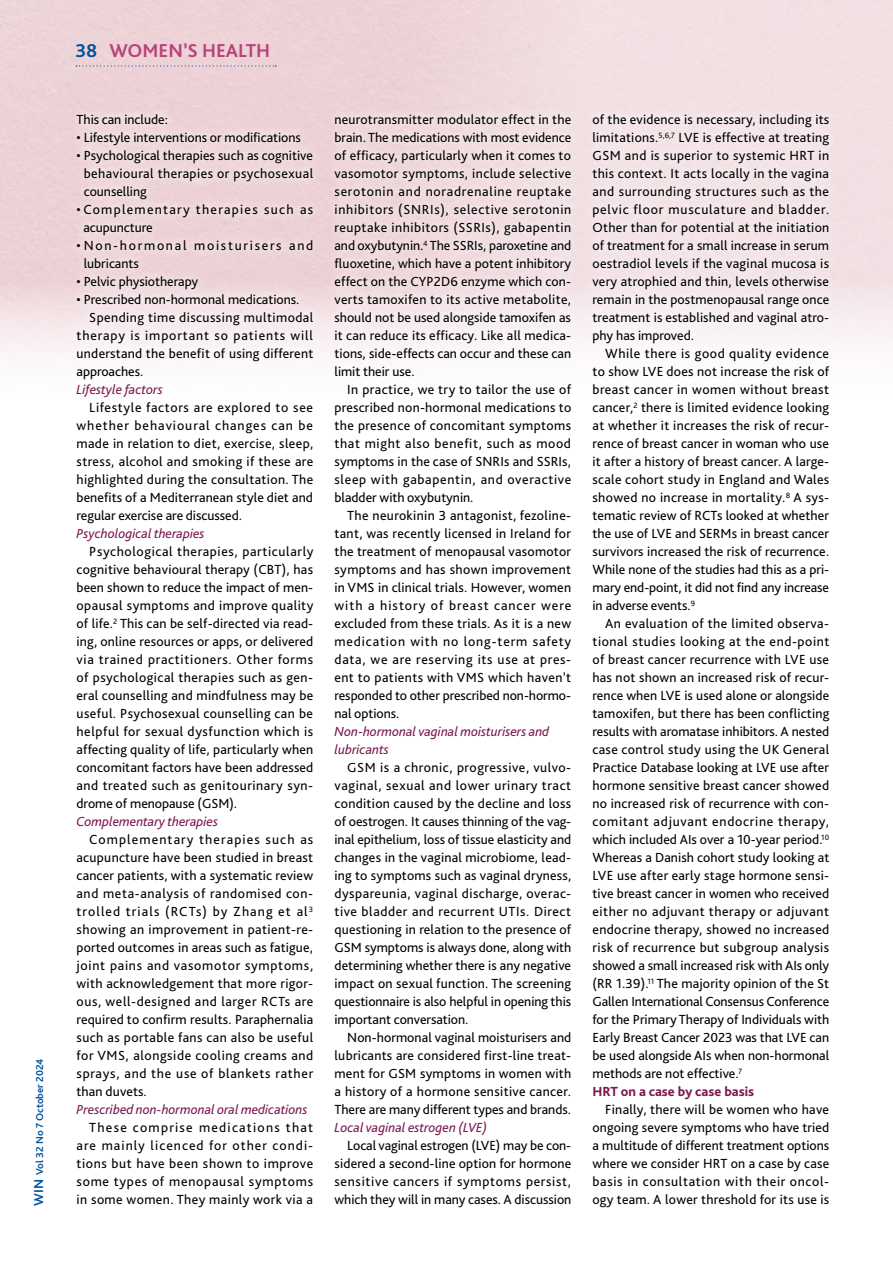
<style>
.page{position:relative;width:893px;height:1263px;background:#fff}
.page>*{position:absolute;margin:0;border:0;box-sizing:border-box;transform-origin:0 0}
.t1{font:700 19.5px "Bliss Pro";color:#b84279}
.t2{font:13.8px/18px "Bliss Pro";letter-spacing:.005em;color:#000;text-align:justify}
.t3{font:italic 13.8px/18px "Bliss Pro";color:#7c194f}
.t4{font:13.8px/18px "Bliss Pro";letter-spacing:.09em;color:#000}
.t5{font:13.8px/18px "Bliss Pro";letter-spacing:.125em;color:#000}
.t6{font:13.8px "Bliss Pro";letter-spacing:.03em;color:#000}
.t7{font:13.8px "Bliss Pro";letter-spacing:.065em;color:#000}
.t8{font:700 10.5px "Bliss Pro";color:#00539f}
.s1{font-size:13.5px}
.s2{color:#00539f}
.s3{font-weight:800;color:#7c194f}
</style>
<div class="page">
<svg style="left:0;top:0;width:893px;height:356px;background:#efd9dd"></svg>
<svg style="left:76px;top:65px;width:200px;height:2px"></svg>
<div style="left:67px;top:106px;width:771px;height:1111px;background:#fff;opacity:.75"></div>
<p class="t8" style="left:33px;top:1205px;width:148px;rotate:-90deg"><span class="s1">WIN</span> Vol 32 No 7 October 2024</p>
<h1 class="t1" style="left:75px;top:39px;width:196px"><span class="s2">38</span> WOMEN’S HEALTH</h1>
<p class="t2" style="left:77px;top:110px;width:93px">This can include:</p>
<p class="t2" style="left:77px;top:128px;width:226px">• Lifestyle interventions or modifications</p>
<p class="t2" style="left:84px;top:146px;width:231px;text-indent:-7px">• Psychological therapies such as cognitive behavioural therapies or psychosexual counselling</p>
<p class="t4" style="left:83px;top:200px;width:231px;text-indent:-7px">• Complementary therapies such as acupuncture</p>
<p class="t5" style="left:84px;top:236px;width:231px;text-indent:-7px">• Non-hormonal moisturisers and lubricants</p>
<p class="t2" style="left:77px;top:272px;width:123px">• Pelvic physiotherapy</p>
<p class="t2" style="left:77px;top:290px;width:224px">• Prescribed non-hormonal medications.</p>
<p class="t6" style="left:89px;top:309px;width:226px">Spending time discussing multimodal</p>
<p class="t7" style="left:77px;top:327px;width:238px">therapy is important so patients will</p>
<p class="t2" style="left:77px;top:344px;width:238px">understand the benefit of using different</p>
<p class="t2" style="left:77px;top:362px;width:68px">approaches.</p>
<p class="t3" style="left:77px;top:380px;width:88px">Lifestyle factors</p>
<p class="t2" style="left:77px;top:398px;width:238px;text-indent:13px">Lifestyle factors are explored to see whether behavioural changes can be made in relation to diet, exercise, sleep, stress, alcohol and smoking if these are highlighted during the consultation. The benefits of a Mediterranean style diet and regular exercise are discussed.</p>
<p class="t3" style="left:77px;top:524px;width:129px">Psychological therapies</p>
<p class="t2" style="left:77px;top:542px;width:238px;text-indent:13px">Psychological therapies, particularly cognitive behavioural therapy (CBT), has been shown to reduce the impact of men&shy;opausal symptoms and improve quality of life.<sup>2</sup> This can be self-directed via read&shy;ing, online resources or apps, or delivered via trained practitioners. Other forms of psychological therapies such as gen&shy;eral counselling and mindfulness may be useful. Psychosexual counselling can be helpful for sexual dysfunction which is affecting quality of life, particularly when concomitant factors have been addressed and treated such as genitourinary syn&shy;drome of menopause (GSM).</p>
<p class="t3" style="left:77px;top:812px;width:143px">Complementary therapies</p>
<p class="t2" style="left:77px;top:830px;width:238px;text-indent:13px">Complementary therapies such as acupuncture have been studied in breast cancer patients, with a systematic review and meta-analysis of randomised con&shy;trolled trials (RCTs) by Zhang et al<sup>3 </sup>showing an improvement in patient-re&shy;ported outcomes in areas such as fatigue, joint pains and vasomotor symptoms, with acknowledgement that more rigor&shy;ous, well-designed and larger RCTs are required to confirm results. Paraphernalia such as portable fans can also be useful for VMS, alongside cooling creams and sprays, and the use of blankets rather than duvets.</p>
<p class="t3" style="left:77px;top:1100px;width:232px">Prescribed non-hormonal oral medications</p>
<p class="t2" style="left:77px;top:1118px;width:238px;text-indent:13px">These comprise medications that are mainly licenced for other condi&shy;tions but have been shown to improve some types of menopausal symptoms in some women. They mainly work via a</p>
<p class="t2" style="left:334px;top:110px;width:238px">neurotransmitter modulator effect in the brain. The medications with most evidence of efficacy, particularly when it comes to vasomotor symptoms, include selective serotonin and noradrenaline reuptake inhibitors (SNRIs), selective serotonin reuptake inhibitors (SSRIs), gabapentin and oxybutynin.<sup>4</sup> The SSRIs, paroxetine and fluoxetine, which have a potent inhibitory effect on the CYP2D6 enzyme which con&shy;verts tamoxifen to its active metabolite, should not be used alongside tamoxifen as it can reduce its efficacy. Like all medica&shy;tions, side-effects can occur and these can limit their use.</p>
<p class="t2" style="left:334px;top:380px;width:238px;text-indent:13px">In practice, we try to tailor the use of prescribed non-hormonal medications to the presence of concomitant symptoms that might also benefit, such as mood symptoms in the case of SNRIs and SSRIs, sleep with gabapentin, and overactive bladder with oxybutynin.</p>
<p class="t2" style="left:334px;top:506px;width:238px;text-indent:13px">The neurokinin 3 antagonist, fezoline&shy;tant, was recently licensed in Ireland for the treatment of menopausal vasomotor symptoms and has shown improvement in VMS in clinical trials. However, women with a history of breast cancer were excluded from these trials. As it is a new medication with no long-term safety data, we are reserving its use at pres&shy;ent to patients with VMS which haven’t responded to other prescribed non-hormo&shy;nal options.</p>
<p class="t3" style="left:334px;top:722px;width:216px">Non-hormonal vaginal moisturisers and lubricants</p>
<p class="t2" style="left:334px;top:758px;width:238px;text-indent:13px">GSM is a chronic, progressive, vulvo&shy;vaginal, sexual and lower urinary tract condition caused by the decline and loss of oestrogen. It causes thinning of the vag&shy;inal epithelium, loss of tissue elasticity and changes in the vaginal microbiome, lead&shy;ing to symptoms such as vaginal dryness, dyspareunia, vaginal discharge, overac&shy;tive bladder and recurrent UTIs. Direct questioning in relation to the presence of GSM symptoms is always done, along with determining whether there is any negative impact on sexual function. The screening questionnaire is also helpful in opening this important conversation.</p>
<p class="t2" style="left:334px;top:1028px;width:238px;text-indent:13px">Non-hormonal vaginal moisturisers and lubricants are considered first-line treat&shy;ment for GSM symptoms in women with a history of a hormone sensitive cancer.<br>There are many different types and brands.</p>
<p class="t3" style="left:334px;top:1118px;width:154px">Local vaginal estrogen (LVE)</p>
<p class="t2" style="left:334px;top:1136px;width:238px;text-indent:13px">Local vaginal estrogen (LVE) may be con&shy;sidered a second-line option for hormone sensitive cancers if symptoms persist, which they will in many cases. A discussion</p>
<p class="t2" style="left:592px;top:110px;width:238px">of the evidence is necessary, including its limitations.<sup>5,6,7</sup> LVE is effective at treating GSM and is superior to systemic HRT in this context. It acts locally in the vagina and surrounding structures such as the pelvic floor musculature and bladder.<br>Other than for potential at the initiation of treatment for a small increase in serum oestradiol levels if the vaginal mucosa is very atrophied and thin, levels otherwise remain in the postmenopausal range once treatment is established and vaginal atro&shy;phy has improved.</p>
<p class="t2" style="left:592px;top:344px;width:238px;text-indent:13px">While there is good quality evidence to show LVE does not increase the risk of breast cancer in women without breast cancer,<sup>2</sup> there is limited evidence looking at whether it increases the risk of recur&shy;rence of breast cancer in woman who use it after a history of breast cancer. A large&shy;scale cohort study in England and Wales showed no increase in mortality.<sup>8</sup> A sys&shy;tematic review of RCTs looked at whether the use of LVE and SERMs in breast cancer survivors increased the risk of recurrence.<br>While none of the studies had this as a pri&shy;mary end-point, it did not find any increase in adverse events.<sup>9</sup></p>
<p class="t2" style="left:592px;top:614px;width:238px;text-align:left;text-indent:13px">An evaluation of the limited observa&shy;tional studies looking at the end-point of breast cancer recurrence with LVE use has not shown an increased risk of recur&shy;rence when LVE is used alone or alongside tamoxifen, but there has been conflicting results with aromatase inhibitors. A nested case control study using the UK General Practice Database looking at LVE use after hormone sensitive breast cancer showed no increased risk of recurrence with con&shy;comitant adjuvant endocrine therapy, which included AIs over a 10-year period.<sup>10<br></sup>Whereas a Danish cohort study looking at LVE use after early stage hormone sensi&shy;tive breast cancer in women who received either no adjuvant therapy or adjuvant endocrine therapy, showed no increased risk of recurrence but subgroup analysis showed a small increased risk with AIs only (RR 1.39).<sup>11</sup> The majority opinion of the St Gallen International Consensus Conference for the Primary Therapy of Individuals with Early Breast Cancer 2023 was that LVE can be used alongside AIs when non-hormonal methods are not effective.<sup>7<br></sup><span class="s3">HRT on a case by case basis</span></p>
<p class="t2" style="left:592px;top:1100px;width:238px;text-indent:13px">Finally, there will be women who have ongoing severe symptoms who have tried a multitude of different treatment options where we consider HRT on a case by case basis in consultation with their oncol&shy;ogy team. A lower threshold for its use is</p>
</div>
